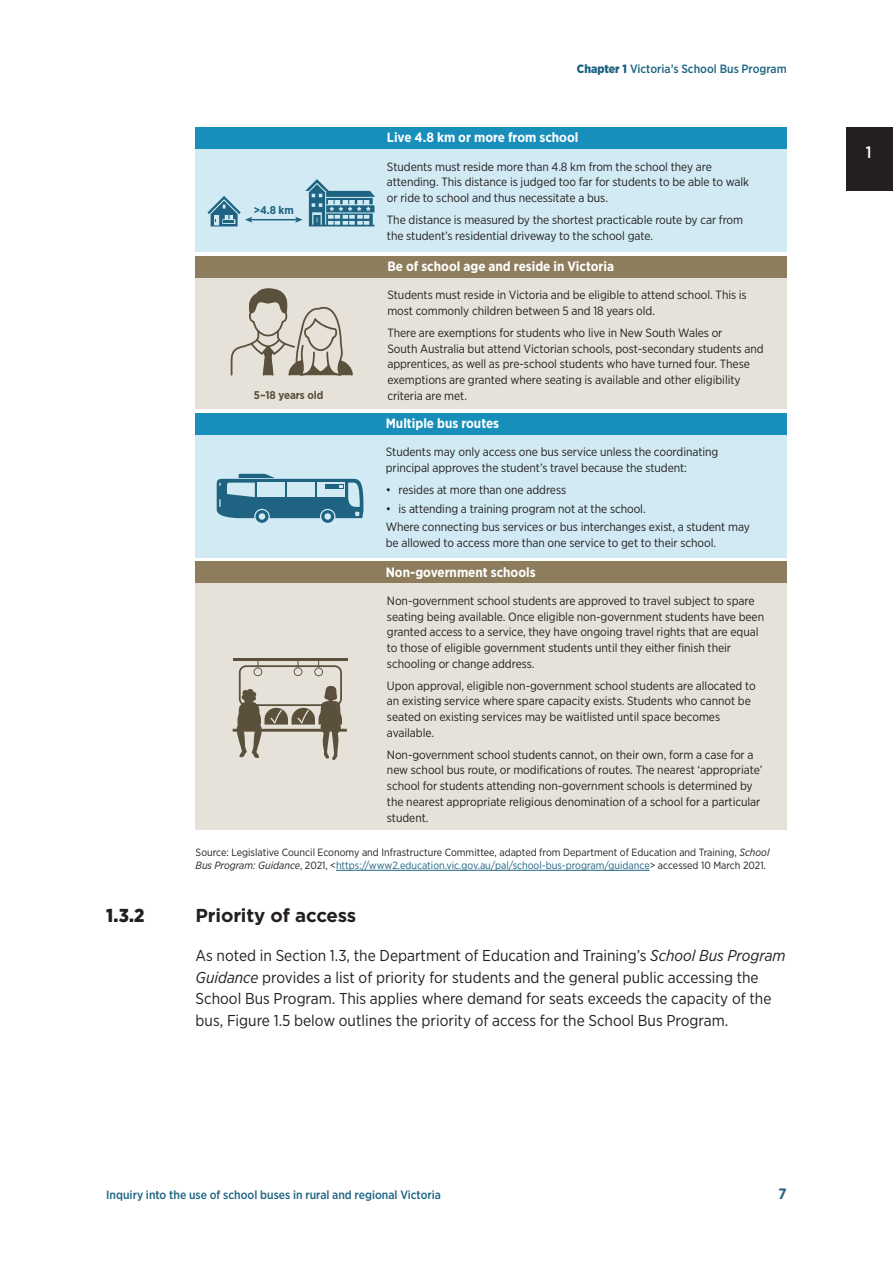
<style>
.page{position:relative;width:893px;height:1263px;background:#fff}
.page>*{position:absolute;margin:0;border:0;box-sizing:border-box;transform-origin:0 0}
.Heading_3{font:700 18.75px "Gotham";letter-spacing:-.01em;color:#231f20}
.Heading_3-2{font:900 18.75px "Gotham Narrow";color:#231f20}
.t1{font:500 16.5px "Gotham Narrow";color:#fff}
.Body{font:15.75px/21.6px "Gotham Narrow";color:#231f20}
.t2{font:700 15px "Gotham Narrow";color:#1e6482}
.t3{font:700 13.5px "Gotham Narrow";color:#fff}
.t4{font:12px/15.8px "Gotham Narrow";letter-spacing:-.005em;color:#231f20}
.t5{font:500 12px "Gotham Narrow";color:#1e6482}
.t6{font:700 11.25px "Gotham Narrow";color:#5a503b}
.t7{font:700 11.25px "Gotham Narrow";color:#1e6482}
.Table_Source{font:10.5px/13.2px "Gotham Narrow";color:#231f20}
.s1{font-weight:900}
.s2{font-style:italic}
.s3{color:#1e6482}
</style>
<div class="page">
<div style="left:846px;top:128px;width:47px;height:63px;background:#231f20"></div>
<hr style="left:336px;top:870px;width:314px;height:1px;background:#1e6482">
<div style="left:196px;top:128px;width:591px;height:124px;background:#d1eaf3"></div>
<div style="left:196px;top:128px;width:591px;height:21px;background:#188ebb"></div>
<hr style="left:250px;top:219px;width:47px;height:1px;background:#1e6482">
<svg style="left:207px;top:196px;width:45px;height:30px"></svg>
<svg style="left:295px;top:179px;width:80px;height:47px"></svg>
<div style="left:196px;top:413px;width:591px;height:144px;background:#d1eaf3"></div>
<div style="left:196px;top:413px;width:591px;height:22px;background:#188ebb"></div>
<svg style="left:255px;top:510px;width:14px;height:13px"></svg>
<div style="left:259px;top:513px;width:6px;height:7px;background:#d1eaf3;border-radius:50%"></div>
<svg style="left:321px;top:510px;width:13px;height:13px"></svg>
<svg style="left:217px;top:474px;width:146px;height:44px"></svg>
<div style="left:196px;top:562px;width:591px;height:268px;background:#e6e2d9"></div>
<div style="left:196px;top:562px;width:591px;height:21px;background:#8e7d5c"></div>
<hr style="left:233px;top:658px;width:114px;height:2px;background:#5a503b">
<svg style="left:254px;top:660px;width:8px;height:16px"></svg>
<svg style="left:314px;top:660px;width:9px;height:16px"></svg>
<svg style="left:294px;top:660px;width:8px;height:16px"></svg>
<svg style="left:233px;top:686px;width:114px;height:74px"></svg>
<div style="left:239px;top:665px;width:103px;height:41px;border:2px solid #5a503b;border-radius:6px"></div>
<div style="left:196px;top:256px;width:591px;height:153px;background:#e6e2d9"></div>
<div style="left:196px;top:256px;width:591px;height:22px;background:#8e7d5c"></div>
<svg style="left:230px;top:288px;width:123px;height:88px"></svg>
<p class="t7" style="left:254px;top:203px;width:42px">&gt;4.8 km</p>
<p class="t5" style="left:577px;top:62px;width:211px"><span class="s1">Chapter 1</span> Victoria’s School Bus Program</p>
<p class="t3" style="left:387px;top:129px;width:193px">Live 4.8 km or more from school</p>
<p class="t4" style="left:387px;top:158px;width:364px">Students must reside more than 4.8 km from the school they are attending. This distance is judged too far for students to be able to walk or ride to school and thus necessitate a bus.</p>
<p class="t4" style="left:387px;top:212px;width:358px">The distance is measured by the shortest practicable route by car from the student’s residential driveway to the school gate.</p>
<p class="t3" style="left:387px;top:258px;width:228px">Be of school age and reside in Victoria</p>
<p class="t4" style="left:387px;top:287px;width:361px">Students must reside in Victoria and be eligible to attend school. This is most commonly children between 5 and 18 years old.</p>
<p class="t4" style="left:387px;top:325px;width:378px">There are exemptions for students who live in New South Wales or<br>South Australia but attend Victorian schools, post-secondary students and apprentices, as well as pre-school students who have turned four. These exemptions are granted where seating is available and other eligibility</p>
<p class="t6" style="left:254px;top:388px;width:71px">5–18 years old</p>
<p class="t4" style="left:387px;top:388px;width:81px">criteria are met.</p>
<p class="t3" style="left:386px;top:415px;width:115px">Multiple bus routes</p>
<p class="t4" style="left:386px;top:444px;width:334px">Students may only access one bus service unless the coordinating principal approves the student’s travel because the student:</p>
<p class="t4" style="left:386px;top:481px;width:182px">• resides at more than one address</p>
<p class="t4" style="left:386px;top:499px;width:366px;line-height:18.8px">• is attending a training program not at the school.<br>Where connecting bus services or bus interchanges exist, a student may</p>
<p class="t4" style="left:386px;top:535px;width:332px">be allowed to access more than one service to get to their school.</p>
<p class="t3" style="left:386px;top:563px;width:151px">Non-government schools</p>
<p class="t4" style="left:387px;top:592px;width:379px">Non-government school students are approved to travel subject to spare seating being available. Once eligible non-government students have been granted access to a service, they have ongoing travel rights that are equal to those of eligible government students until they either finish their schooling or change address.</p>
<p class="t4" style="left:387px;top:677px;width:370px">Upon approval, eligible non-government school students are allocated to an existing service where spare capacity exists. Students who cannot be seated on existing services may be waitlisted until space becomes available.</p>
<p class="t4" style="left:387px;top:746px;width:377px">Non-government school students cannot, on their own, form a case for a new school bus route, or modifications of routes. The nearest ‘appropriate’ school for students attending non-government schools is determined by the nearest appropriate religious denomination of a school for a particular student.</p>
<p class="Table_Source" style="left:196px;top:846px;width:575px">Source: Legislative Council Economy and Infrastructure Committee, adapted from Department of Education and Training, <span class="s2">School<br>Bus Program: Guidance</span>, 2021, &lt;<span class="s3">https://www2.education.vic.gov.au/pal/school-bus-program/guidance</span>&gt; accessed 10 March 2021.</p>
<h3 class="Heading_3-2" style="left:106px;top:903px;width:40px">1.3.2</h3>
<h3 class="Heading_3" style="left:196px;top:903px;width:162px">Priority of access</h3>
<p class="Body" style="left:196px;top:944px;width:592px">As noted in Section 1.3, the Department of Education and Training’s <span class="s2">School Bus Program Guidance</span> provides a list of priority for students and the general public accessing the School Bus Program. This applies where demand for seats exceeds the capacity of the bus, Figure 1.5 below outlines the priority of access for the School Bus Program.</p>
<p class="t5" style="left:106px;top:1187px;width:336px">Inquiry into the use of school buses in rural and regional Victoria</p>
<p class="t2" style="left:779px;top:1184px;width:10px">7</p>
<h2 class="t1" style="left:866px;top:142px;width:7px">1</h2>
</div>
